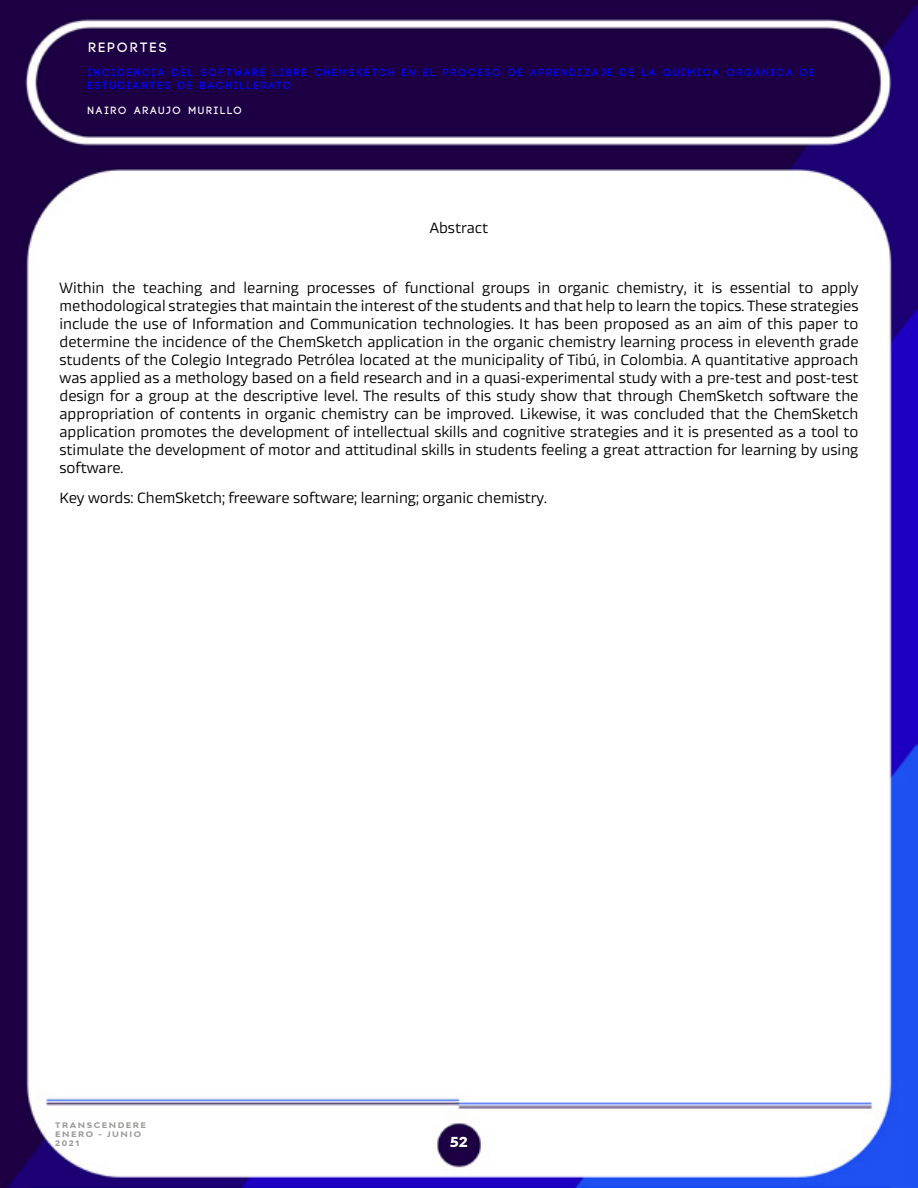
<style>
.page{position:relative;width:918px;height:1188px;background:#fff}
.page>*{position:absolute;margin:0;border:0;box-sizing:border-box;transform-origin:0 0}
.t1{font:15px/18px "Akceler A";color:#000;text-align:justify}
.t2{font:700 13.5px "Code";letter-spacing:.2em;color:#fff}
.t3{font:800 expanded 13.5px "Bw Modelica";color:#fff}
.t4{font:700 10.5px/12.6px "Code";letter-spacing:.2em;color:#00f}
.t5{font:700 10.5px "Code";letter-spacing:.2em;color:#fff}
.t6{font:800 expanded 7.5px/9px "Bw Modelica";letter-spacing:.2em;color:#9b9b9a}
</style>
<div class="page">
<img style="left:0;top:0;width:918px;height:1188px">
<p class="t2" style="left:89px;top:41px;width:79px">REPORTES</p>
<p class="t4" style="left:88px;top:67px;width:728px">INCIDENCIA DEL SOFTWARE LIBRE CHEMSKETCH EN EL PROCESO DE APRENDIZAJE DE LA QUÍMICA ORGÁNICA DE<br>ESTUDIANTES DE BACHILLERATO</p>
<p class="t5" style="left:88px;top:105px;width:155px">NAIRO ARAUJO MURILLO</p>
<p class="t1" style="left:430px;top:218px;width:60px">Abstract</p>
<p class="t1" style="left:60px;top:278px;width:801px">Within the teaching and learning processes of functional groups in organic chemistry, it is essential to apply methodological strategies that maintain the interest of the students and that help to learn the topics. These strategies include the use of Information and Communication technologies. It has been proposed as an aim of this paper to determine the incidence of the ChemSketch application in the organic chemistry learning process in eleventh grade students of the Colegio Integrado Petrólea located at the municipality of Tibú, in Colombia. A quantitative approach was applied as a methology based on a field research and in a quasi-experimental study with a pre-test and post-test design for a group at the descriptive level. The results of this study show that through ChemSketch software the appropriation of contents in organic chemistry can be improved. Likewise, it was concluded that the ChemSketch application promotes the development of intellectual skills and cognitive strategies and it is presented as a tool to stimulate the development of motor and attitudinal skills in students feeling a great attraction for learning by using software.</p>
<p class="t1" style="left:60px;top:488px;width:489px">Key words: ChemSketch; freeware software; learning; organic chemistry.</p>
<p class="t6" style="left:55px;top:1120px;width:92px">TRANSCENDERE<br>ENERO - JUNIO<br>2021</p>
<p class="t3" style="left:450px;top:1133px;width:20px">52</p>
</div>
